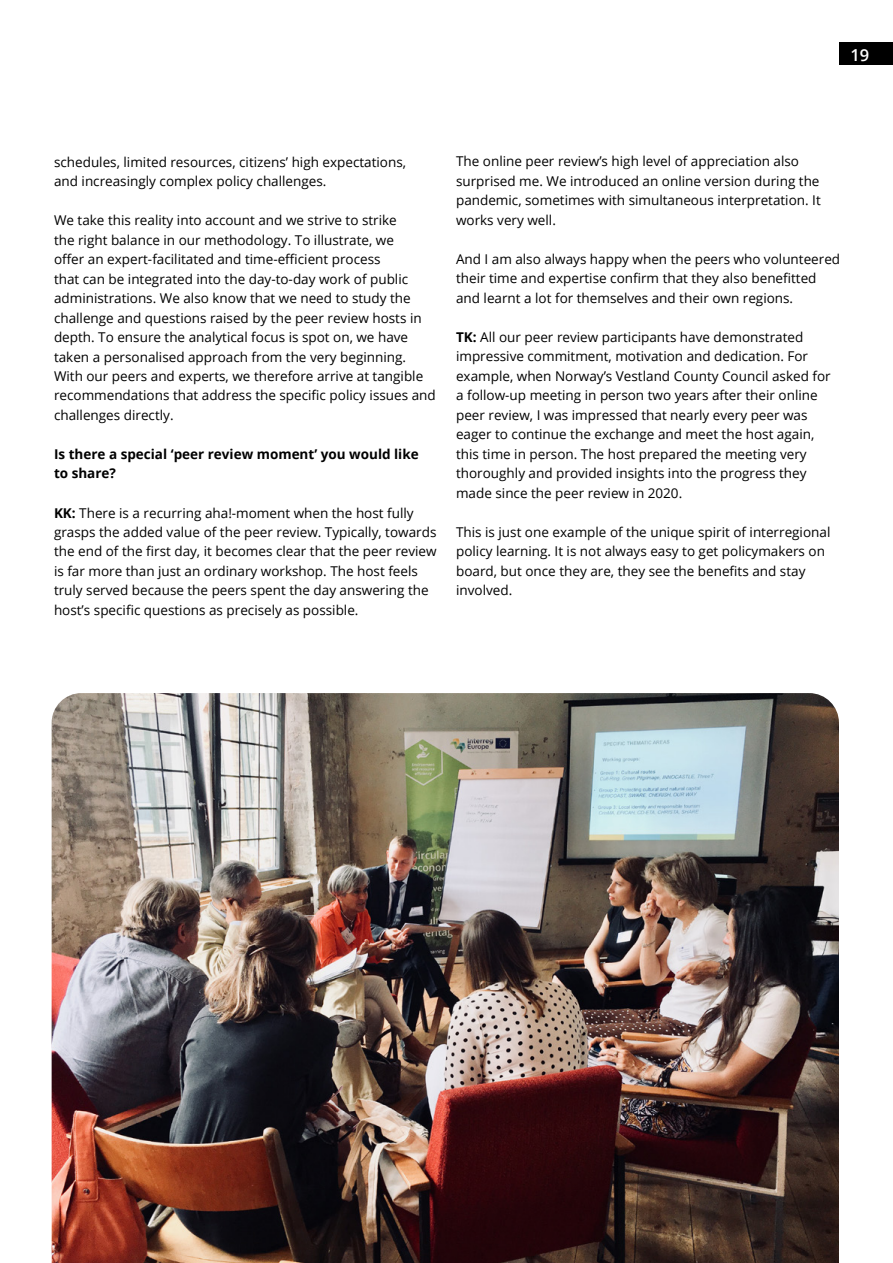
<style>
.page{position:relative;width:893px;height:1263px;background:#fff}
.page>*{position:absolute;margin:0;border:0;box-sizing:border-box;transform-origin:0 0}
.t1{font:600 16.5px "Open Sans";color:#fff}
.t2{font:13.5px/19.5px "Open Sans";color:#000}
.t3{font:700 13.5px/19.5px "Open Sans";color:#000}
.s1{font-weight:700}
</style>
<div class="page">
<div style="left:839px;top:42px;width:54px;height:23px;background:#000"></div>
<img style="left:52px;top:693px;width:787px;height:570px">
<p class="t1" style="left:850px;top:43px;width:20px">19</p>
<p class="t2" style="left:54px;top:152px;width:354px">schedules, limited resources, citizens’ high expectations, and increasingly complex policy challenges.</p>
<p class="t2" style="left:54px;top:210px;width:383px">We take this reality into account and we strive to strike<br>the right balance in our methodology. To illustrate, we<br>offer an expert-facilitated and time-efficient process<br>that can be integrated into the day-to-day work of public administrations. We also know that we need to study the challenge and questions raised by the peer review hosts in depth. To ensure the analytical focus is spot on, we have taken a personalised approach from the very beginning.<br>With our peers and experts, we therefore arrive at tangible recommendations that address the specific policy issues and challenges directly.</p>
<p class="t3" style="left:54px;top:444px;width:366px">Is there a special ‘peer review moment’ you would like to share?</p>
<p class="t2" style="left:54px;top:502px;width:384px"><span class="s1">KK:</span> There is a recurring aha!-moment when the host fully grasps the added value of the peer review. Typically, towards the end of the first day, it becomes clear that the peer review is far more than just an ordinary workshop. The host feels truly served because the peers spent the day answering the host’s specific questions as precisely as possible.</p>
<p class="t2" style="left:456px;top:151px;width:366px">The online peer review’s high level of appreciation also surprised me. We introduced an online version during the pandemic, sometimes with simultaneous interpretation. It works very well.</p>
<p class="t2" style="left:456px;top:249px;width:386px">And I am also always happy when the peers who volunteered their time and expertise confirm that they also benefitted and learnt a lot for themselves and their own regions.</p>
<p class="t2" style="left:456px;top:327px;width:376px"><span class="s1">TK:</span> All our peer review participants have demonstrated impressive commitment, motivation and dedication. For example, when Norway’s Vestland County Council asked for a follow-up meeting in person two years after their online peer review, I was impressed that nearly every peer was eager to continue the exchange and meet the host again, this time in person. The host prepared the meeting very thoroughly and provided insights into the progress they made since the peer review in 2020.</p>
<p class="t2" style="left:456px;top:522px;width:376px">This is just one example of the unique spirit of interregional policy learning. It is not always easy to get policymakers on board, but once they are, they see the benefits and stay involved.</p>
</div>
